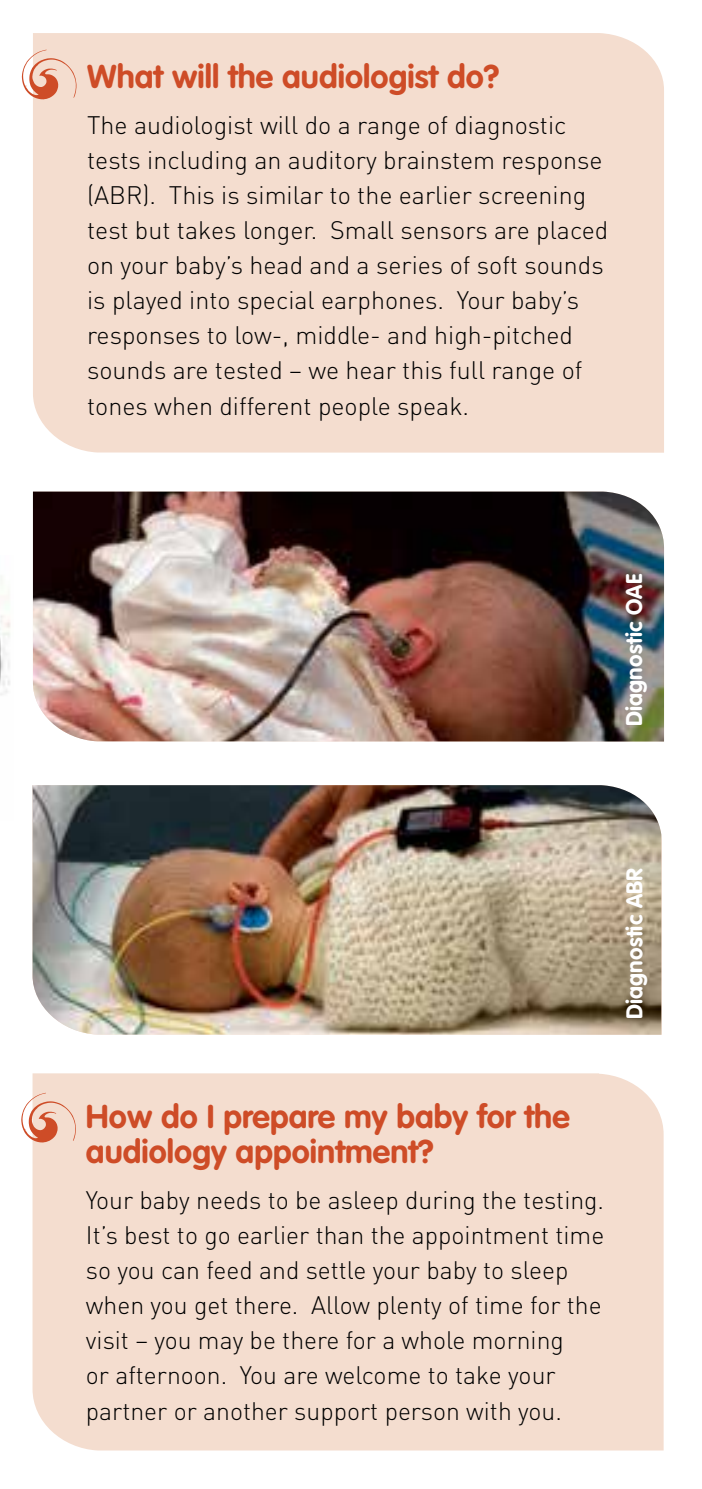
<style>
.page{position:relative;width:702px;height:1489px;background:#fff}
.page>*{position:absolute;margin:0;border:0;box-sizing:border-box;transform-origin:0 0}
.t1{font:700 32.5px/35.8px "VAG Rounded";color:#ce4c27}
.t2{font:300 25px/35px "DIN Pro";color:#000}
.t3{font:700 22.5px "VAG Rounded";letter-spacing:.01em;color:#fff}
</style>
<div class="page">
<img style="left:0;top:579px;width:11px;height:116px">
<div style="left:33px;top:1073px;width:630px;height:377px;background:#f4ddcf"></div>
<svg style="left:21px;top:1092px;width:55px;height:50px;background:#ecc0af"></svg>
<div style="left:33px;top:33px;width:631px;height:419px;background:#f4ddcf"></div>
<svg style="left:22px;top:50px;width:54px;height:49px;background:#ecbfae"></svg>
<img style="left:33px;top:491px;width:631px;height:250px">
<img style="left:33px;top:785px;width:628px;height:249px">
<h1 class="t1" style="left:87px;top:59px;width:414px">What will the audiologist do?</h1>
<p class="t2" style="left:87px;top:106px;width:523px">The audiologist will do a range of diagnostic tests including an auditory brainstem response (ABR). This is similar to the earlier screening test but takes longer. Small sensors are placed on your baby’s head and a series of soft sounds is played into special earphones. Your baby’s responses to low-, middle- and high-pitched sounds are tested – we hear this full range of tones when different people speak.</p>
<p class="t3" style="left:621px;top:726px;width:154px;rotate:-90deg">Diagnostic OAE</p>
<p class="t3" style="left:621px;top:1019px;width:153px;rotate:-90deg">Diagnostic ABR</p>
<h1 class="t1" style="left:86px;top:1097px;width:485px">How do I prepare my baby for the audiology appointment?</h1>
<p class="t2" style="left:86px;top:1181px;width:520px">Your baby needs to be asleep during the testing.<br>It’s best to go earlier than the appointment time so you can feed and settle your baby to sleep when you get there. Allow plenty of time for the visit – you may be there for a whole morning<br>or afternoon. You are welcome to take your partner or another support person with you.</p>
</div>
